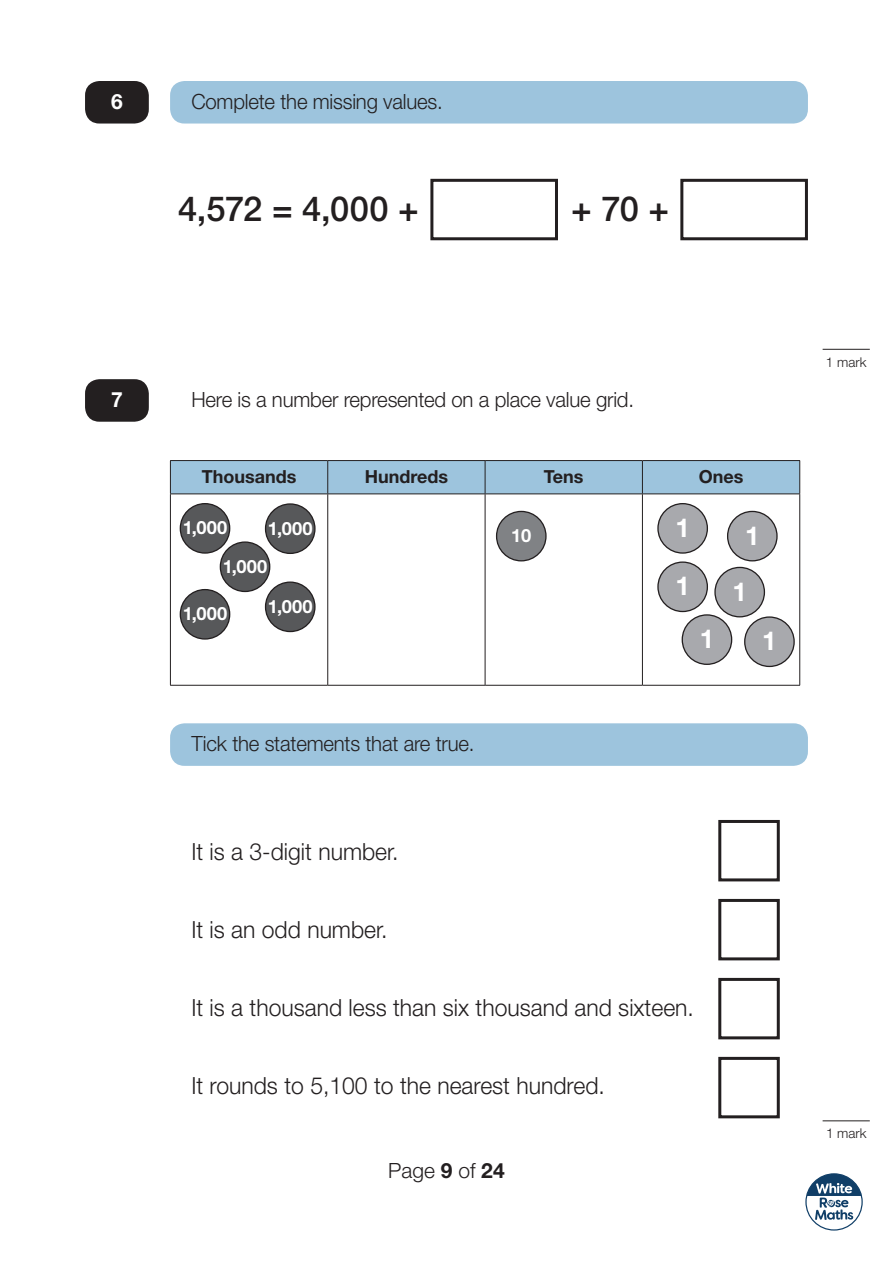
<style>
.page{position:relative;width:893px;height:1263px;background:#fff}
.page>*{position:absolute;margin:0;border:0;box-sizing:border-box;transform-origin:0 0}
.t1{font:500 34.5px "Helvetica Neue";letter-spacing:-.02em;color:#231f20}
.t2{font:700 26.1px "Helvetica Neue";color:#fff}
.t3{font:300 23.7px "Helvetica Neue";color:#231f20}
.t4{font:300 21px "Helvetica Neue";letter-spacing:-.01em;color:#231f20}
.t5{font:700 21px "Helvetica Neue";color:#fff}
.t6{font:700 18.3px "Helvetica Neue";letter-spacing:.01em;color:#fff}
.t7{font:700 18px "Helvetica Neue";color:#231f20}
.t8{font:300 13.5px "Helvetica Neue";color:#231f20}
.s1{font-weight:700}
</style>
<div class="page">
<svg style="left:805px;top:1173px;width:58px;height:57px"></svg>
<div style="left:85px;top:379px;width:64px;height:43px;background:#231f20;border-radius:14px"></div>
<div style="left:170px;top:723px;width:638px;height:43px;background:#9dc4dd;border-radius:14px"></div>
<hr style="left:823px;top:1120px;width:47px;height:1px;background:#231f20">
<div style="left:171px;top:461px;width:628px;height:33px;background:#9dc4dd"></div>
<hr style="left:170px;top:494px;width:1px;height:191px;background:#231f20">
<hr style="left:327px;top:494px;width:1px;height:191px;background:#231f20">
<hr style="left:485px;top:494px;width:1px;height:191px;background:#231f20">
<hr style="left:642px;top:494px;width:1px;height:191px;background:#231f20">
<hr style="left:799px;top:494px;width:1px;height:191px;background:#231f20">
<hr style="left:170px;top:685px;width:158px;height:1px;background:#231f20">
<hr style="left:328px;top:685px;width:157px;height:1px;background:#231f20">
<hr style="left:485px;top:685px;width:157px;height:1px;background:#231f20">
<hr style="left:642px;top:685px;width:158px;height:1px;background:#231f20">
<hr style="left:170px;top:460px;width:158px;height:1px;background:#231f20">
<hr style="left:170px;top:461px;width:1px;height:33px;background:#231f20">
<hr style="left:328px;top:460px;width:157px;height:1px;background:#231f20">
<hr style="left:327px;top:461px;width:1px;height:33px;background:#231f20">
<hr style="left:485px;top:460px;width:157px;height:1px;background:#231f20">
<hr style="left:485px;top:461px;width:1px;height:33px;background:#231f20">
<hr style="left:642px;top:460px;width:158px;height:1px;background:#231f20">
<hr style="left:642px;top:461px;width:1px;height:33px;background:#231f20">
<hr style="left:799px;top:461px;width:1px;height:33px;background:#231f20">
<hr style="left:170px;top:494px;width:158px;height:1px;background:#231f20">
<hr style="left:328px;top:494px;width:157px;height:1px;background:#231f20">
<hr style="left:485px;top:494px;width:157px;height:1px;background:#231f20">
<hr style="left:642px;top:494px;width:158px;height:1px;background:#231f20">
<div style="left:220px;top:542px;width:50px;height:49px;background:#57585a;border-radius:50%"></div>
<div style="left:220px;top:541px;width:50px;height:51px;border:1px solid #231f20;border-radius:50%"></div>
<div style="left:180px;top:504px;width:50px;height:49px;background:#57585a;border-radius:50%"></div>
<div style="left:180px;top:503px;width:50px;height:51px;border:1px solid #231f20;border-radius:50%"></div>
<div style="left:266px;top:504px;width:49px;height:49px;background:#57585a;border-radius:50%"></div>
<div style="left:265px;top:503px;width:51px;height:51px;border:1px solid #231f20;border-radius:50%"></div>
<div style="left:266px;top:582px;width:49px;height:49px;background:#57585a;border-radius:50%"></div>
<div style="left:265px;top:581px;width:51px;height:51px;border:1px solid #231f20;border-radius:50%"></div>
<div style="left:180px;top:590px;width:50px;height:49px;background:#57585a;border-radius:50%"></div>
<div style="left:180px;top:589px;width:50px;height:51px;border:1px solid #231f20;border-radius:50%"></div>
<div style="left:497px;top:511px;width:49px;height:50px;background:#808285;border-radius:50%"></div>
<div style="left:496px;top:511px;width:51px;height:50px;border:1px solid #231f20;border-radius:50%"></div>
<div style="left:658px;top:504px;width:49px;height:49px;background:#a8a9ad;border-radius:50%"></div>
<div style="left:657px;top:503px;width:51px;height:51px;border:1px solid #231f20;border-radius:50%"></div>
<div style="left:728px;top:511px;width:49px;height:50px;background:#a8a9ad;border-radius:50%"></div>
<div style="left:727px;top:511px;width:51px;height:50px;border:1px solid #231f20;border-radius:50%"></div>
<div style="left:658px;top:562px;width:49px;height:49px;background:#a8a9ad;border-radius:50%"></div>
<div style="left:657px;top:561px;width:51px;height:51px;border:1px solid #231f20;border-radius:50%"></div>
<div style="left:745px;top:617px;width:49px;height:49px;background:#a8a9ad;border-radius:50%"></div>
<div style="left:744px;top:616px;width:51px;height:51px;border:1px solid #231f20;border-radius:50%"></div>
<div style="left:682px;top:615px;width:50px;height:49px;background:#a8a9ad;border-radius:50%"></div>
<div style="left:682px;top:614px;width:50px;height:51px;border:1px solid #231f20;border-radius:50%"></div>
<div style="left:715px;top:567px;width:49px;height:50px;background:#a8a9ad;border-radius:50%"></div>
<div style="left:714px;top:567px;width:51px;height:50px;border:1px solid #231f20;border-radius:50%"></div>
<div style="left:718px;top:820px;width:62px;height:61px;border:3px solid #231f20"></div>
<div style="left:718px;top:899px;width:62px;height:61px;border:3px solid #231f20"></div>
<div style="left:718px;top:978px;width:62px;height:61px;border:3px solid #231f20"></div>
<div style="left:718px;top:1057px;width:62px;height:61px;border:3px solid #231f20"></div>
<div style="left:85px;top:81px;width:64px;height:43px;background:#231f20;border-radius:14px"></div>
<div style="left:170px;top:81px;width:638px;height:43px;background:#9dc4dd;border-radius:14px"></div>
<hr style="left:823px;top:349px;width:47px;height:1px;background:#231f20">
<div style="left:430px;top:179px;width:128px;height:61px;border:3px solid #231f20"></div>
<div style="left:680px;top:179px;width:128px;height:61px;border:3px solid #231f20"></div>
<p class="t5" style="left:111px;top:88px;width:13px">6</p>
<p class="t4" style="left:191px;top:88px;width:253px">Complete the missing values.</p>
<p class="t1" style="left:178px;top:188px;width:242px">4,572 = 4,000 +</p>
<p class="t1" style="left:571px;top:188px;width:100px">+ 70 +</p>
<p class="t5" style="left:111px;top:386px;width:13px">7</p>
<p class="t4" style="left:191px;top:387px;width:444px">Here is a number represented on a place value grid.</p>
<p class="t7" style="left:202px;top:466px;width:96px">Thousands</p>
<p class="t7" style="left:365px;top:466px;width:85px">Hundreds</p>
<p class="t7" style="left:544px;top:466px;width:41px">Tens</p>
<p class="t7" style="left:699px;top:466px;width:46px">Ones</p>
<p class="t6" style="left:183px;top:517px;width:46px">1,000</p>
<p class="t6" style="left:268px;top:517px;width:46px">1,000</p>
<p class="t6" style="left:223px;top:555px;width:46px">1,000</p>
<p class="t6" style="left:183px;top:602px;width:46px">1,000</p>
<p class="t6" style="left:268px;top:595px;width:46px">1,000</p>
<p class="t4" style="left:191px;top:731px;width:285px">Tick the statements that are true.</p>
<p class="t3" style="left:191px;top:837px;width:209px">It is a 3-digit number.</p>
<p class="t3" style="left:191px;top:915px;width:198px">It is an odd number.</p>
<p class="t6" style="left:511px;top:524px;width:22px">10</p>
<p class="t2" style="left:675px;top:511px;width:16px">1</p>
<p class="t2" style="left:745px;top:519px;width:16px">1</p>
<p class="t2" style="left:675px;top:570px;width:16px">1</p>
<p class="t2" style="left:700px;top:623px;width:16px">1</p>
<p class="t2" style="left:762px;top:625px;width:16px">1</p>
<p class="t2" style="left:732px;top:575px;width:16px">1</p>
<p class="t3" style="left:191px;top:993px;width:504px">It is a thousand less than six thousand and sixteen.</p>
<p class="t3" style="left:191px;top:1071px;width:415px">It rounds to 5,100 to the nearest hundred.</p>
<p class="t4" style="left:388px;top:1157px;width:118px">Page <span class="s1">9</span> of <span class="s1">24</span></p>
<p class="t8" style="left:826px;top:354px;width:42px">1 mark</p>
<p class="t8" style="left:826px;top:1125px;width:42px">1 mark</p>
</div>
